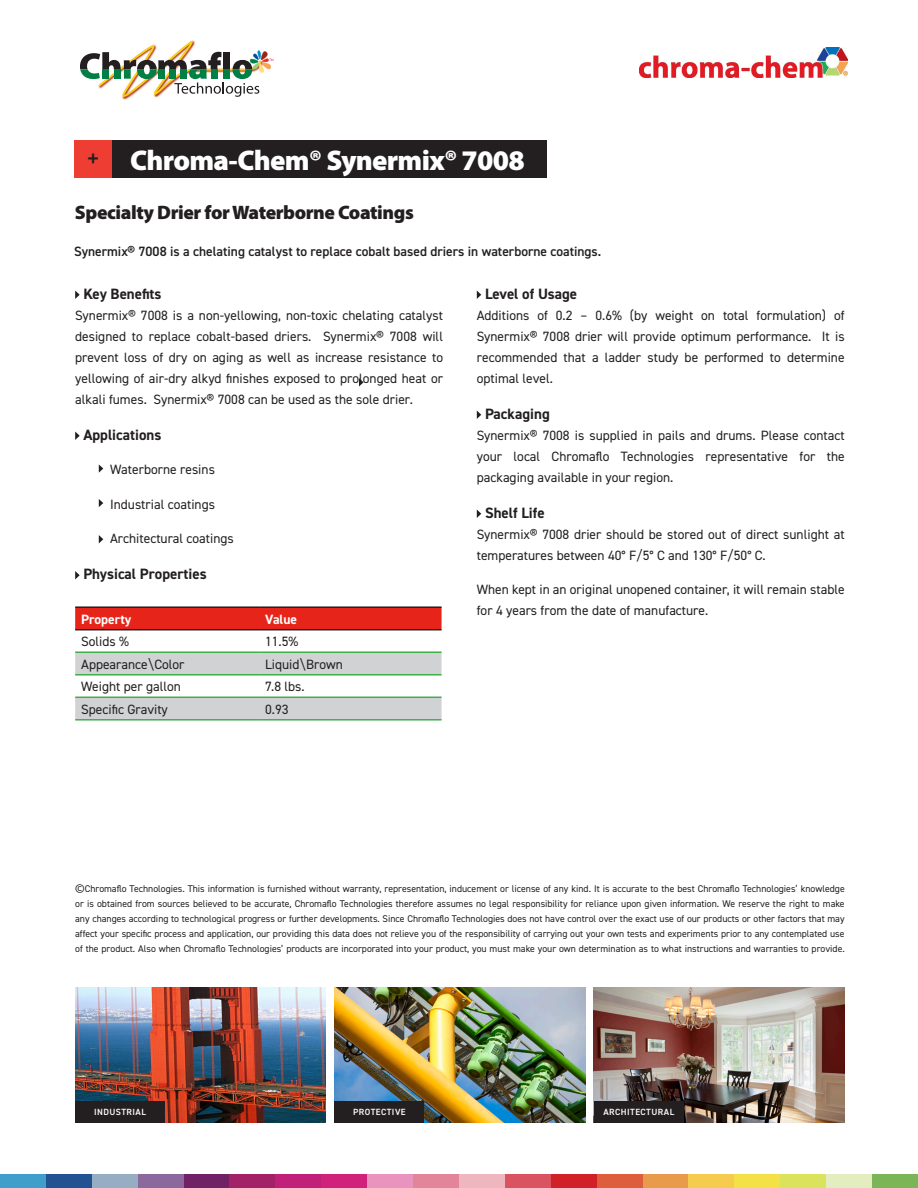
<style>
.page{position:relative;width:918px;height:1188px;background:#fff}
.page>*{position:absolute;margin:0;border:0;box-sizing:border-box;transform-origin:0 0}
.t1{font:900 28.5px "Myriad Pro";letter-spacing:-.025em;color:#fff}
.t2{font:600 25.5px "Tablet Gothic";color:#231f20}
.t3{font:900 19.5px "Myriad Pro";letter-spacing:-.02em;color:#231f20}
.Body_Copy{font:700 15px "DIN2014";color:#231f20}
.Body_Copy-2{font:13.5px/21px "DIN2014";color:#231f20;text-align:justify}
.Lead_In{font:600 13.5px "DIN2014";color:#231f20}
.Lead_In-2{font:700 13.5px "DIN2014";color:#fff}
.Information_small_ty{font:9.75px/15px "DIN2014";color:#231f20;text-align:justify}
.t4{font:600 9px "DIN2014";letter-spacing:.05em;color:#fff}
</style>
<div class="page">
<div style="left:92px;top:1174px;width:46px;height:14px;background:#97adc3"></div>
<div style="left:138px;top:1174px;width:46px;height:14px;background:#8c699d"></div>
<div style="left:184px;top:1174px;width:46px;height:14px;background:#712265"></div>
<div style="left:230px;top:1174px;width:45px;height:14px;background:#a32167"></div>
<div style="left:275px;top:1174px;width:46px;height:14px;background:#c1207a"></div>
<div style="left:321px;top:1174px;width:46px;height:14px;background:#d0217b"></div>
<div style="left:367px;top:1174px;width:46px;height:14px;background:#e894bf"></div>
<div style="left:413px;top:1174px;width:46px;height:14px;background:#e2859b"></div>
<div style="left:459px;top:1174px;width:46px;height:14px;background:#eeb7c0"></div>
<div style="left:505px;top:1174px;width:46px;height:14px;background:#d95360"></div>
<div style="left:551px;top:1174px;width:46px;height:14px;background:#d22028"></div>
<div style="left:597px;top:1174px;width:46px;height:14px;background:#dd5d3c"></div>
<div style="left:643px;top:1174px;width:46px;height:14px;background:#e89b4b"></div>
<div style="left:689px;top:1174px;width:45px;height:14px;background:#f5cc4d"></div>
<div style="left:734px;top:1174px;width:46px;height:14px;background:#f4e047"></div>
<div style="left:780px;top:1174px;width:46px;height:14px;background:#dbe25b"></div>
<div style="left:826px;top:1174px;width:46px;height:14px;background:#e3edc0"></div>
<div style="left:872px;top:1174px;width:46px;height:14px;background:#7bb558"></div>
<div style="left:46px;top:1174px;width:46px;height:14px;background:#235293"></div>
<div style="left:0;top:1174px;width:46px;height:14px;background:#3d9fca"></div>
<svg style="left:80px;top:41px;width:193px;height:56px"></svg>
<img style="left:639px;top:47px;width:209px;height:31px">
<svg style="left:75px;top:291px;width:5px;height:8px"></svg>
<svg style="left:75px;top:432px;width:5px;height:8px"></svg>
<svg style="left:99px;top:464px;width:4px;height:9px"></svg>
<svg style="left:99px;top:499px;width:4px;height:8px"></svg>
<svg style="left:99px;top:535px;width:4px;height:8px"></svg>
<svg style="left:75px;top:571px;width:5px;height:8px"></svg>
<div style="left:75px;top:608px;width:367px;height:21px;background:#e72419"></div>
<svg style="left:75px;top:653px;width:367px;height:66px"></svg>
<hr style="left:75px;top:651px;width:184px;height:2px;background:#40ae49">
<hr style="left:259px;top:651px;width:183px;height:2px;background:#40ae49">
<hr style="left:75px;top:674px;width:184px;height:2px;background:#40ae49">
<hr style="left:259px;top:674px;width:183px;height:2px;background:#40ae49">
<hr style="left:75px;top:697px;width:184px;height:1px;background:#40ae49">
<hr style="left:259px;top:697px;width:183px;height:1px;background:#40ae49">
<hr style="left:75px;top:719px;width:184px;height:2px;background:#40ae49">
<hr style="left:259px;top:719px;width:183px;height:2px;background:#40ae49">
<hr style="left:75px;top:606px;width:184px;height:2px;background:#231f20">
<hr style="left:259px;top:606px;width:183px;height:2px;background:#231f20">
<hr style="left:75px;top:629px;width:184px;height:1px;background:#231f20">
<hr style="left:259px;top:629px;width:183px;height:1px;background:#231f20">
<svg style="left:477px;top:291px;width:4px;height:8px"></svg>
<svg style="left:477px;top:411px;width:4px;height:8px"></svg>
<svg style="left:477px;top:510px;width:4px;height:8px"></svg>
<img style="left:594px;top:987px;width:251px;height:136px">
<img style="left:75px;top:987px;width:251px;height:136px">
<div style="left:594px;top:1101px;width:90px;height:22px;background:#231f20"></div>
<div style="left:75px;top:1101px;width:90px;height:22px;background:#231f20"></div>
<div style="left:112px;top:140px;width:434px;height:38px;background:#231f20"></div>
<div style="left:74px;top:140px;width:38px;height:38px;background:#ee3e34"></div>
<img style="left:335px;top:987px;width:250px;height:136px">
<div style="left:335px;top:1101px;width:89px;height:22px;background:#231f20"></div>
<svg style="left:359px;top:378px;width:5px;height:9px"></svg>
<p class="t2" style="left:86px;top:139px;width:16px">+</p>
<p class="t1" style="left:130px;top:141px;width:396px">Chroma-Chem® Synermix® 7008</p>
<p class="t3" style="left:75px;top:199px;width:340px">Specialty Drier for Waterborne Coatings</p>
<p class="Lead_In" style="left:74px;top:242px;width:529px">Synermix® 7008 is a chelating catalyst to replace cobalt based driers in waterborne coatings.</p>
<h2 class="Body_Copy" style="left:83px;top:284px;width:80px">Key Benefits</h2>
<p class="Body_Copy-2" style="left:75px;top:305px;width:369px">Synermix® 7008 is a non-yellowing, non-toxic chelating catalyst designed to replace cobalt-based driers. Synermix® 7008 will prevent loss of dry on aging as well as increase resistance to yellowing of air-dry alkyd finishes exposed to prolonged heat or alkali fumes. Synermix® 7008 can be used as the sole drier.</p>
<p class="Body_Copy" style="left:83px;top:425px;width:79px">Applications</p>
<p class="Body_Copy-2" style="left:110px;top:459px;width:106px">Waterborne resins</p>
<p class="Body_Copy-2" style="left:110px;top:494px;width:107px">Industrial coatings</p>
<p class="Body_Copy-2" style="left:110px;top:528px;width:125px">Architectural coatings</p>
<h2 class="Body_Copy" style="left:83px;top:564px;width:125px">Physical Properties</h2>
<p class="Lead_In-2" style="left:81px;top:610px;width:52px">Property</p>
<p class="Lead_In-2" style="left:265px;top:610px;width:33px">Value</p>
<p class="Body_Copy-2" style="left:81px;top:631px;width:49px">Solids %</p>
<p class="Body_Copy-2" style="left:265px;top:631px;width:35px">11.5%</p>
<p class="Body_Copy-2" style="left:81px;top:653px;width:105px">Appearance\Color</p>
<p class="Body_Copy-2" style="left:265px;top:653px;width:79px">Liquid\Brown</p>
<p class="Body_Copy-2" style="left:81px;top:676px;width:101px">Weight per gallon</p>
<p class="Body_Copy-2" style="left:265px;top:676px;width:41px">7.8 lbs.</p>
<p class="Body_Copy-2" style="left:81px;top:698px;width:88px">Specific Gravity</p>
<p class="Body_Copy-2" style="left:265px;top:698px;width:25px">0.93</p>
<h2 class="Body_Copy" style="left:485px;top:284px;width:94px">Level of Usage</h2>
<p class="Body_Copy-2" style="left:477px;top:305px;width:369px">Additions of 0.2 – 0.6% (by weight on total formulation) of Synermix® 7008 drier will provide optimum performance. It is recommended that a ladder study be performed to determine optimal level.</p>
<h2 class="Body_Copy" style="left:485px;top:404px;width:66px">Packaging</h2>
<p class="Body_Copy-2" style="left:477px;top:425px;width:369px">Synermix® 7008 is supplied in pails and drums. Please contact your local Chromaflo Technologies representative for the packaging available in your region.</p>
<h2 class="Body_Copy" style="left:485px;top:503px;width:61px">Shelf Life</h2>
<p class="Body_Copy-2" style="left:477px;top:524px;width:369px">Synermix® 7008 drier should be stored out of direct sunlight at temperatures between 40° F/5° C and 130° F/50° C.</p>
<p class="Body_Copy-2" style="left:477px;top:579px;width:369px">When kept in an original unopened container, it will remain stable for 4 years from the date of manufacture.</p>
<p class="Information_small_ty" style="left:75px;top:881px;width:771px">©Chromaflo Technologies. This information is furnished without warranty, representation, inducement or license of any kind. It is accurate to the best Chromaflo Technologies’ knowledge or is obtained from sources believed to be accurate, Chromaflo Technologies therefore assumes no legal responsibility for reliance upon given information. We reserve the right to make any changes according to technological progress or further developments. Since Chromaflo Technologies does not have control over the exact use of our products or other factors that may affect your specific process and application, our providing this data does not relieve you of the responsibility of carrying out your own tests and experiments prior to any contemplated use of the product. Also when Chromaflo Technologies’ products are incorporated into your product, you must make your own determination as to what instructions and warranties to provide.</p>
<p class="t4" style="left:94px;top:1106px;width:53px">INDUSTRIAL</p>
<p class="t4" style="left:603px;top:1106px;width:72px">ARCHITECTURAL</p>
<p class="t4" style="left:353px;top:1106px;width:54px">PROTECTIVE</p>
</div>
